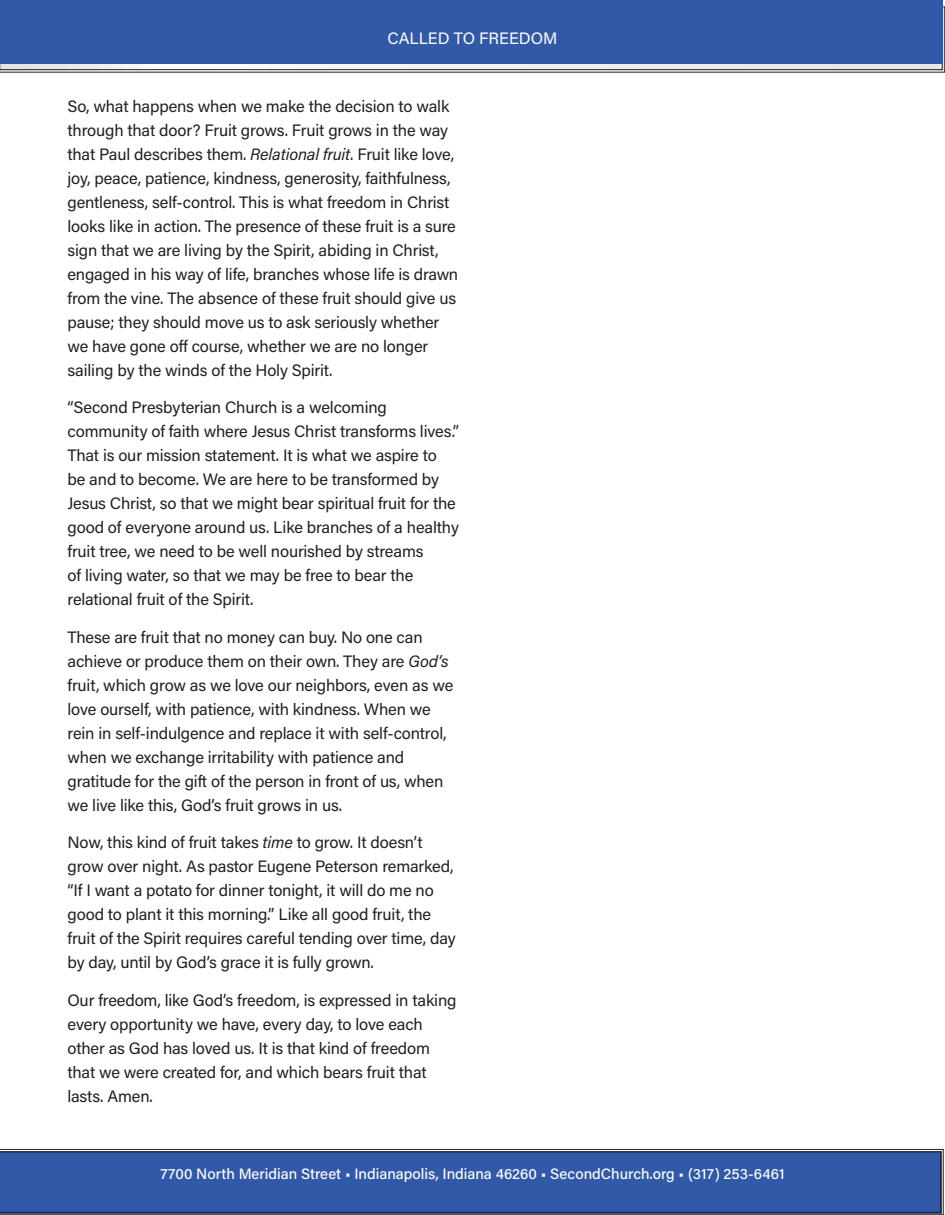
<style>
.page{position:relative;width:945px;height:1215px;background:#fff}
.page>*{position:absolute;margin:0;border:0;box-sizing:border-box;transform-origin:0 0}
.LIT_rack_body{font:16.5px/24px "Acumin Pro";letter-spacing:-.01em;color:#231f20}
.t1{font:16.5px "Acumin Pro";color:#fff}
.t2{font:500 15px "Acumin Pro";color:#fff}
.s1{font-style:italic}
</style>
<div class="page">
<svg style="left:0;top:1149px;width:944px;height:66px"></svg>
<div style="left:0;top:1152px;width:941px;height:61px;background:#3159a7"></div>
<svg style="left:0;top:6px;width:945px;height:67px"></svg>
<div style="left:0;top:9px;width:943px;height:61px;border:1px solid #231f20"></div>
<div style="left:0;top:0;width:944px;height:63px;background:#3159a7"></div>
<p class="t1" style="left:387px;top:26px;width:172px">CALLED TO FREEDOM</p>
<p class="LIT_rack_body" style="left:68px;top:93px;width:392px">So, what happens when we make the decision to walk through that door? Fruit grows. Fruit grows in the way that Paul describes them. <span class="s1">Relational fruit</span>. Fruit like love, joy, peace, patience, kindness, generosity, faithfulness, gentleness, self-control. This is what freedom in Christ looks like in action. The presence of these fruit is a sure sign that we are living by the Spirit, abiding in Christ, engaged in his way of life, branches whose life is drawn from the vine. The absence of these fruit should give us pause; they should move us to ask seriously whether we have gone off course, whether we are no longer sailing by the winds of the Holy Spirit.</p>
<p class="LIT_rack_body" style="left:68px;top:395px;width:393px">“Second Presbyterian Church is a welcoming community of faith where Jesus Christ transforms lives.” That is our mission statement. It is what we aspire to<br>be and to become. We are here to be transformed by Jesus Christ, so that we might bear spiritual fruit for the good of everyone around us. Like branches of a healthy fruit tree, we need to be well nourished by streams<br>of living water, so that we may be free to bear the relational fruit of the Spirit.</p>
<p class="LIT_rack_body" style="left:68px;top:624px;width:387px">These are fruit that no money can buy. No one can achieve or produce them on their own. They are <span class="s1">God’s </span>fruit, which grow as we love our neighbors, even as we love ourself, with patience, with kindness. When we rein in self-indulgence and replace it with self-control, when we exchange irritability with patience and gratitude for the gift of the person in front of us, when we live like this, God’s fruit grows in us.</p>
<p class="LIT_rack_body" style="left:68px;top:830px;width:390px">Now, this kind of fruit takes <span class="s1">time</span> to grow. It doesn’t grow over night. As pastor Eugene Peterson remarked, “If I want a potato for dinner tonight, it will do me no good to plant it this morning.” Like all good fruit, the fruit of the Spirit requires careful tending over time, day by day, until by God’s grace it is fully grown.</p>
<p class="LIT_rack_body" style="left:68px;top:987px;width:391px">Our freedom, like God’s freedom, is expressed in taking every opportunity we have, every day, to love each other as God has loved us. It is that kind of freedom that we were created for, and which bears fruit that lasts. Amen.</p>
<p class="t2" style="left:160px;top:1163px;width:626px">7700 North Meridian Street • Indianapolis, Indiana 46260 • SecondChurch.org • (317) 253-6461</p>
</div>
